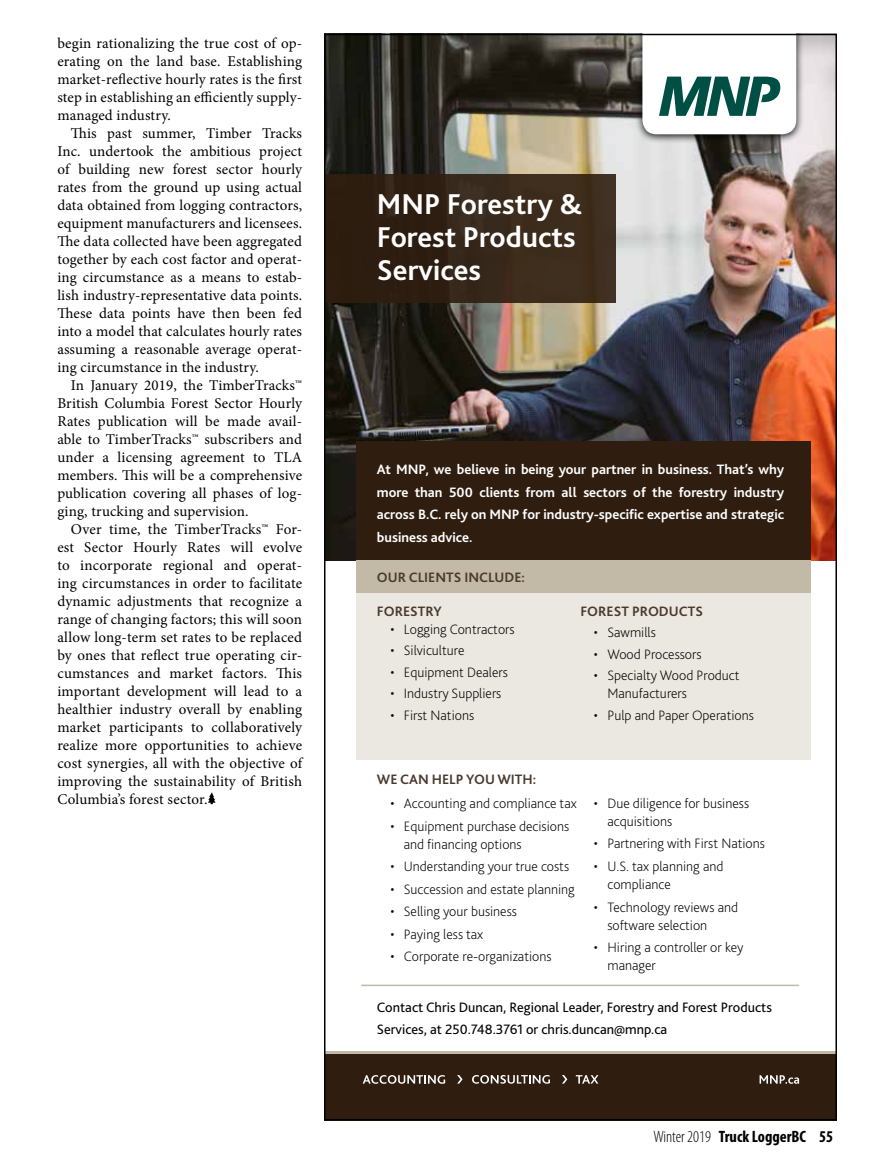
<style>
.page{position:relative;width:891px;height:1161px;background:#fff}
.page>*{position:absolute;margin:0;border:0;box-sizing:border-box;transform-origin:0 0}
.t1{font:700 30px/33px "Bliss 2";color:#fff}
.t2{font:700 condensed 16.5px "Myriad Pro";color:#000}
.t3{font:15px/18px "Minion Pro";letter-spacing:.01em;color:#000;text-align:justify}
.t4{font:200 14.25px/18px "Bliss 2";color:#000}
.t5{font:700 14.25px/22.5px "Bliss 2";color:#fff;text-align:justify}
.t6{font:14.25px/22.5px "Bliss 2";color:#000}
.t7{font:700 14.25px "Bliss 2";color:#4a392c}
.s1{font-weight:300}
</style>
<div class="page">
<img style="left:327px;top:37px;width:507px;height:523px">
<div style="left:356px;top:441px;width:454px;height:121px;background:#2f1e10"></div>
<div style="left:324px;top:174px;width:292px;height:129px;background:#37281a"></div>
<div style="left:356px;top:560px;width:454px;height:33px;background:#c2b9a7"></div>
<div style="left:356px;top:593px;width:454px;height:166px;background:#ebe7e1"></div>
<div style="left:635px;top:34px;width:169px;height:109px;background:#000;opacity:.88"></div>
<svg style="left:642px;top:37px;width:154px;height:97px"></svg>
<svg style="left:327px;top:1051px;width:507px;height:66px"></svg>
<hr style="left:361px;top:985px;width:438px;height:1px;background:#c2b9a7">
<svg style="left:208px;top:793px;width:8px;height:11px"></svg>
<p class="t3" style="left:57px;top:34px;width:246px">begin rationalizing the true cost of op&shy;erating on the land base. Establishing market-reflective hourly rates is the first step in establishing an efficiently supply&shy;managed industry.</p>
<p class="t3" style="left:57px;top:124px;width:246px;text-indent:14px">This past summer, Timber Tracks Inc. undertook the ambitious project of building new forest sector hourly rates from the ground up using actual data obtained from logging contractors, equipment manufacturers and licensees.<br>The data collected have been aggregated together by each cost factor and operat&shy;ing circumstance as a means to estab&shy;lish industry-representative data points.<br>These data points have then been fed into a model that calculates hourly rates assuming a reasonable average operat&shy;ing circumstance in the industry.</p>
<p class="t3" style="left:57px;top:376px;width:246px;text-indent:14px">In January 2019, the TimberTracks™ British Columbia Forest Sector Hourly Rates publication will be made avail&shy;able to TimberTracks™ subscribers and under a licensing agreement to TLA members. This will be a comprehensive publication covering all phases of log&shy;ging, trucking and supervision.</p>
<p class="t3" style="left:57px;top:520px;width:246px;text-indent:14px">Over time, the TimberTracks™ For&shy;est Sector Hourly Rates will evolve to incorporate regional and operat&shy;ing circumstances in order to facilitate dynamic adjustments that recognize a range of changing factors; this will soon allow long-term set rates to be replaced by ones that reflect true operating cir&shy;cumstances and market factors. This important development will lead to a healthier industry overall by enabling market participants to collaboratively realize more opportunities to achieve cost synergies, all with the objective of improving the sustainability of British Columbia’s forest sector.</p>
<h1 class="t1" style="left:377px;top:187px;width:207px">MNP Forestry &amp;<br>Forest Products<br>Services</h1>
<p class="t5" style="left:377px;top:458px;width:409px">At MNP, we believe in being your partner in business. That’s why more than 500 clients from all sectors of the forestry industry across B.C. rely on MNP for industry-specific expertise and strategic business advice.</p>
<p class="t7" style="left:377px;top:569px;width:150px">OUR CLIENTS INCLUDE:</p>
<p class="t7" style="left:377px;top:602px;width:66px">FORESTRY</p>
<p class="t4" style="left:390px;top:620px;width:126px">• Logging Contractors</p>
<p class="t4" style="left:390px;top:641px;width:76px">• Silviculture</p>
<p class="t4" style="left:390px;top:663px;width:119px">• Equipment Dealers</p>
<p class="t4" style="left:390px;top:684px;width:113px">• Industry Suppliers</p>
<p class="t4" style="left:390px;top:706px;width:85px">• First Nations</p>
<p class="t7" style="left:377px;top:771px;width:161px">WE CAN HELP YOU WITH:</p>
<p class="t7" style="left:580px;top:602px;width:124px">FOREST PRODUCTS</p>
<p class="t4" style="left:594px;top:623px;width:63px">• Sawmills</p>
<p class="t4" style="left:594px;top:645px;width:109px">• Wood Processors</p>
<p class="t4" style="left:607px;top:666px;width:134px;text-indent:-13px">• Specialty Wood Product<br>Manufacturers</p>
<p class="t4" style="left:594px;top:706px;width:161px">• Pulp and Paper Operations</p>
<p class="t4" style="left:390px;top:794px;width:188px">• Accounting and compliance tax</p>
<p class="t4" style="left:404px;top:816px;width:167px;text-indent:-13px">• Equipment purchase decisions and financing options</p>
<p class="t4" style="left:390px;top:857px;width:180px">• Understanding your true costs</p>
<p class="t4" style="left:390px;top:880px;width:186px">• Succession and estate planning</p>
<p class="t4" style="left:390px;top:902px;width:128px">• Selling your business</p>
<p class="t4" style="left:390px;top:925px;width:94px">• Paying less tax</p>
<p class="t4" style="left:390px;top:947px;width:163px">• Corporate re-organizations</p>
<p class="t4" style="left:607px;top:794px;width:143px;text-indent:-13px">• Due diligence for business acquisitions</p>
<p class="t4" style="left:594px;top:834px;width:172px">• Partnering with First Nations</p>
<p class="t4" style="left:607px;top:857px;width:118px;text-indent:-13px">• U.S. tax planning and compliance</p>
<p class="t4" style="left:607px;top:898px;width:132px;text-indent:-13px">• Technology reviews and software selection</p>
<p class="t4" style="left:607px;top:938px;width:137px;text-indent:-13px">• Hiring a controller or key manager</p>
<p class="t6" style="left:377px;top:995px;width:397px">Contact Chris Duncan, Regional Leader, Forestry and Forest Products<br>Services, at 250.748.3761 or chris.duncan@mnp.ca</p>
<p class="t2" style="left:654px;top:1126px;width:181px"><span class="s1">Winter 2019</span> Truck LoggerBC 55</p>
</div>
